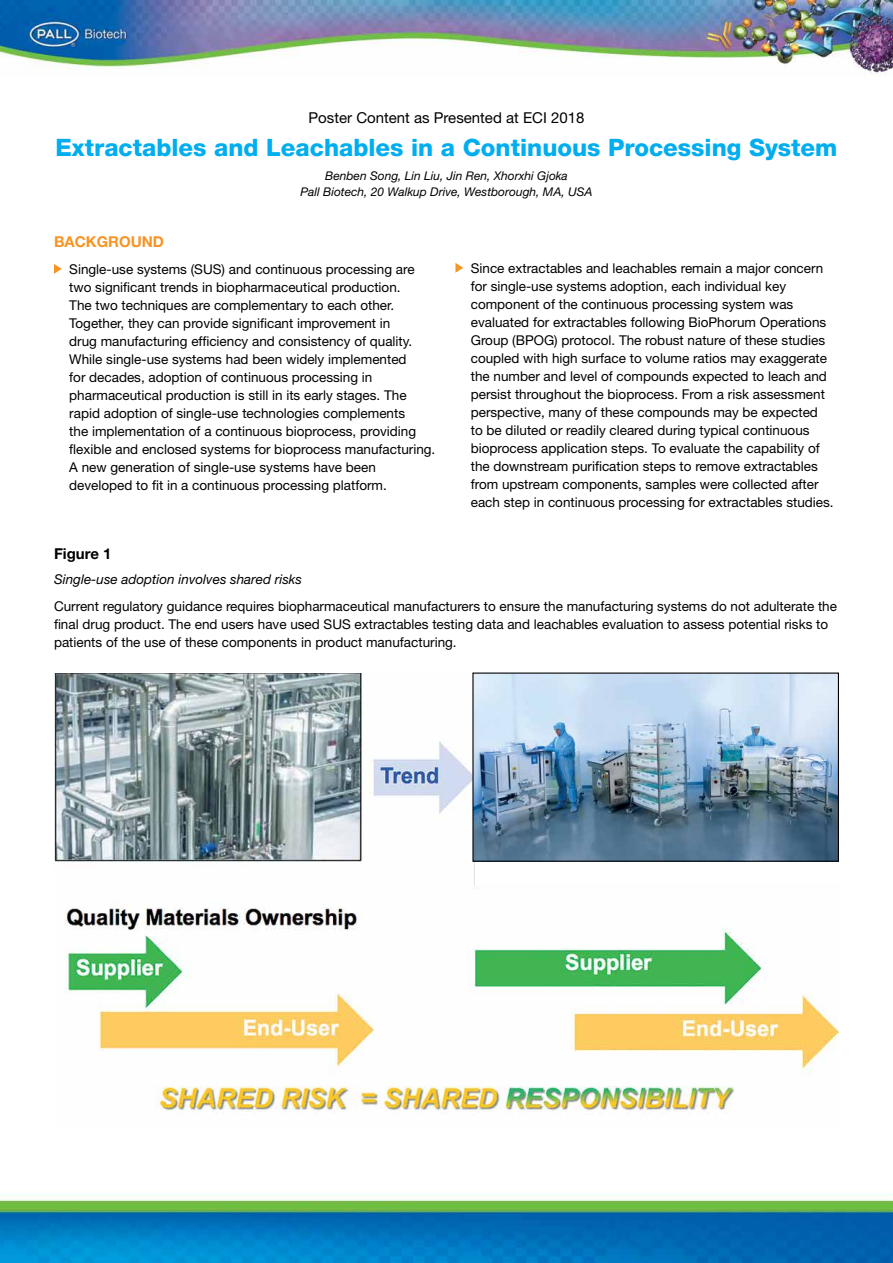
<style>
.page{position:relative;width:893px;height:1263px;background:#fff}
.page>*{position:absolute;margin:0;border:0;box-sizing:border-box;transform-origin:0 0}
.t1{font:800 24px "Helvetica Neue LT Std";color:#00aeef}
.t2{font:15px "Helvetica Neue LT Std";color:#000}
.t3{font:700 15px "Helvetica Neue LT Std";color:#f79423}
.t4{font:700 15px "Helvetica Neue LT Std";color:#000}
.t5{font:13.5px/18px "Helvetica Neue LT Std";color:#000}
.t6{font:italic 13.5px "Helvetica Neue LT Std";color:#000}
.t7{font:italic 12px/16.5px "Helvetica Neue LT Std";color:#000;text-align:center}
</style>
<div class="page">
<img style="left:0;top:1194px;width:893px;height:69px">
<img style="left:0;top:0;width:893px;height:75px">
<svg style="left:54px;top:264px;width:8px;height:10px"></svg>
<svg style="left:455px;top:263px;width:8px;height:10px"></svg>
<img style="left:54px;top:673px;width:785px;height:438px">
<img style="left:474px;top:674px;width:363px;height:186px">
<div style="left:472px;top:672px;width:367px;height:190px;border:1px solid #000"></div>
<p class="t2" style="left:309px;top:108px;width:277px">Poster Content as Presented at ECI 2018</p>
<h1 class="t1" style="left:55px;top:134px;width:784px">Extractables and Leachables in a Continuous Processing System</h1>
<p class="t7" style="left:300px;top:167px;width:294px">Benben Song, Lin Liu, Jin Ren, Xhorxhi Gjoka<br>Pall Biotech, 20 Walkup Drive, Westborough, MA, USA</p>
<p class="t3" style="left:54px;top:232px;width:112px">BACKGROUND</p>
<p class="t5" style="left:69px;top:260px;width:368px">Single-use systems (SUS) and continuous processing are two significant trends in biopharmaceutical production.<br>The two techniques are complementary to each other.<br>Together, they can provide significant improvement in<br>drug manufacturing efficiency and consistency of quality.<br>While single-use systems had been widely implemented<br>for decades, adoption of continuous processing in pharmaceutical production is still in its early stages. The rapid adoption of single-use technologies complements<br>the implementation of a continuous bioprocess, providing flexible and enclosed systems for bioprocess manufacturing.<br>A new generation of single-use systems have been developed to fit in a continuous processing platform.</p>
<p class="t5" style="left:471px;top:259px;width:364px">Since extractables and leachables remain a major concern for single-use systems adoption, each individual key component of the continuous processing system was evaluated for extractables following BioPhorum Operations Group (BPOG) protocol. The robust nature of these studies coupled with high surface to volume ratios may exaggerate the number and level of compounds expected to leach and persist throughout the bioprocess. From a risk assessment perspective, many of these compounds may be expected<br>to be diluted or readily cleared during typical continuous bioprocess application steps. To evaluate the capability of the downstream purification steps to remove extractables from upstream components, samples were collected after each step in continuous processing for extractables studies.</p>
<p class="t4" style="left:54px;top:545px;width:59px">Figure 1</p>
<p class="t6" style="left:54px;top:571px;width:249px">Single-use adoption involves shared risks</p>
<p class="t5" style="left:54px;top:597px;width:784px">Current regulatory guidance requires biopharmaceutical manufacturers to ensure the manufacturing systems do not adulterate the final drug product. The end users have used SUS extractables testing data and leachables evaluation to assess potential risks to patients of the use of these components in product manufacturing.</p>
</div>
